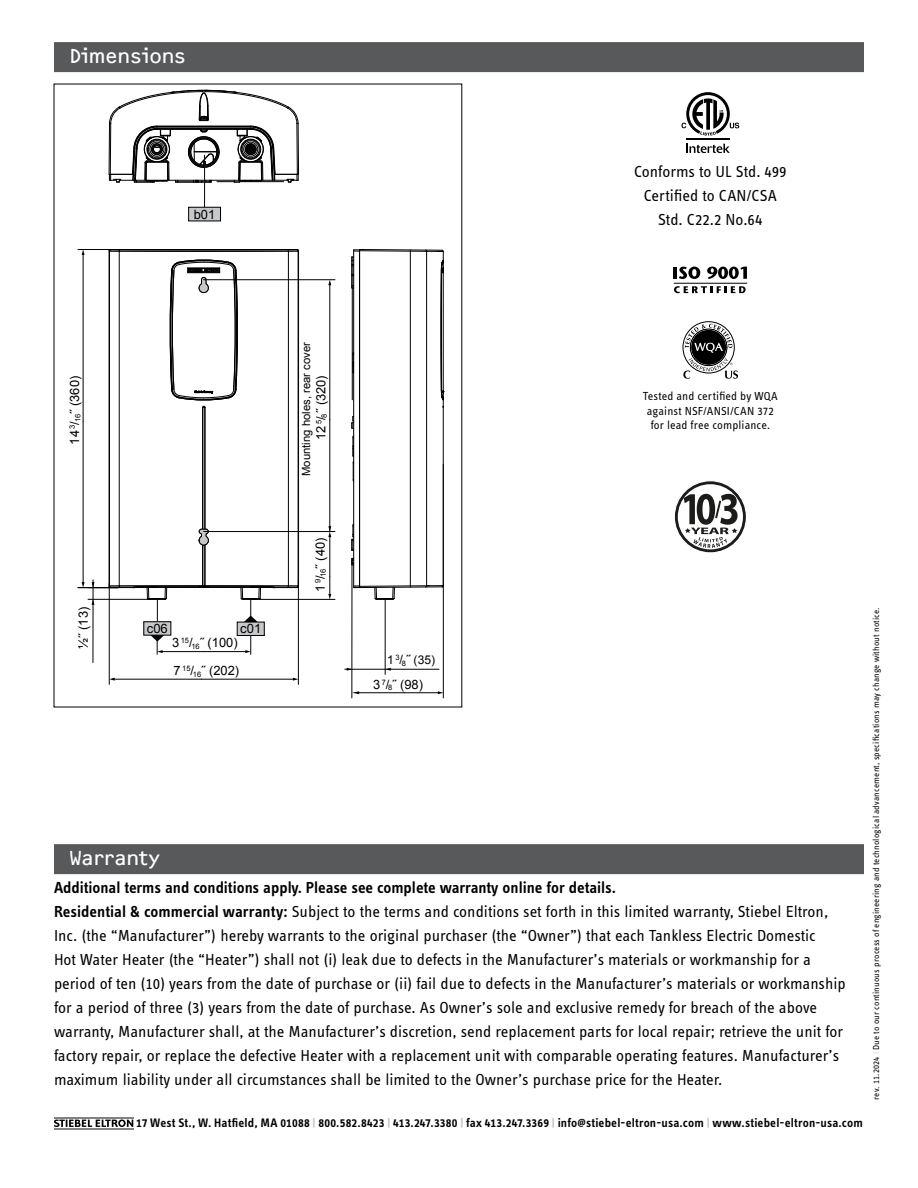
<style>
.page{position:relative;width:918px;height:1188px;background:#fff}
.page>*{position:absolute;margin:0;border:0;box-sizing:border-box;transform-origin:0 0}
.t1{font:21px "F2 FOCR Bczyk Com";letter-spacing:-.005em;color:#fff}
.t2{font:16.5px/24px "STE Info Text";color:#000}
.t3{font:12.9px "Arial";color:#000}
.t4{font:600 12.75px "STE Info Text";letter-spacing:.015em;color:#000}
.t5{font:12.15px "Arial";color:#000}
.t6{font:12px/14.4px "STE Info Text";letter-spacing:.01em;color:#000;text-align:center}
.t7{font:11.25px "Arial";color:#000}
.t8{font:9px "STE Info Text";letter-spacing:.02em;color:#000}
.s1{font-size:12.9px}
.s2{font-weight:600}
.s3{color:#bcbec0}
.s4{font-size:9px}
.s5{color:#d1d3d4}
</style>
<div class="page">
<hr style="left:54px;top:1117px;width:79px;height:1px;background:#808285">
<hr style="left:54px;top:1128px;width:79px;height:2px;background:#808285">
<svg style="left:54px;top:1119px;width:79px;height:8px"></svg>
<div style="left:54px;top:42px;width:810px;height:30px;background:#58595b"></div>
<svg style="left:686px;top:144px;width:44px;height:9px"></svg>
<hr style="left:686px;top:139px;width:44px;height:1px;background:#000">
<svg style="left:681px;top:92px;width:58px;height:44px"></svg>
<svg style="left:674px;top:267px;width:26px;height:12px"></svg>
<svg style="left:707px;top:267px;width:40px;height:12px"></svg>
<svg style="left:674px;top:286px;width:72px;height:7px"></svg>
<hr style="left:674px;top:283px;width:73px;height:1px;background:#000">
<svg style="left:683px;top:324px;width:55px;height:55px"></svg>
<div style="left:54px;top:844px;width:810px;height:30px;background:#58595b"></div>
<hr style="left:109px;top:583px;width:1px;height:101px;background:#000">
<hr style="left:298px;top:580px;width:1px;height:104px;background:#000">
<svg style="left:109px;top:678px;width:6px;height:3px"></svg>
<hr style="left:114px;top:679px;width:87px;height:1px;background:#000">
<svg style="left:293px;top:678px;width:5px;height:3px"></svg>
<hr style="left:201px;top:679px;width:92px;height:1px;background:#000">
<hr style="left:162px;top:651px;width:41px;height:1px;background:#000">
<svg style="left:245px;top:636px;width:7px;height:18px"></svg>
<hr style="left:203px;top:651px;width:43px;height:1px;background:#000">
<div style="left:237px;top:622px;width:27px;height:13px;background:#c7c8ca"></div>
<div style="left:237px;top:622px;width:27px;height:14px;border:1px solid #000"></div>
<div style="left:144px;top:622px;width:27px;height:13px;background:#c7c8ca"></div>
<svg style="left:150px;top:635px;width:14px;height:19px"></svg>
<hr style="left:352px;top:564px;width:1px;height:134px;background:#000">
<hr style="left:443px;top:464px;width:1px;height:234px;background:#000">
<svg style="left:352px;top:691px;width:7px;height:3px"></svg>
<hr style="left:359px;top:692px;width:45px;height:1px;background:#000">
<svg style="left:438px;top:691px;width:5px;height:3px"></svg>
<hr style="left:404px;top:692px;width:34px;height:1px;background:#000">
<hr style="left:385px;top:600px;width:1px;height:74px;background:#000">
<hr style="left:345px;top:669px;width:94px;height:1px;background:#000">
<hr style="left:78px;top:249px;width:102px;height:1px;background:#000">
<hr style="left:78px;top:587px;width:41px;height:1px;background:#000">
<hr style="left:83px;top:254px;width:1px;height:167px;background:#000">
<hr style="left:83px;top:421px;width:1px;height:162px;background:#000">
<hr style="left:88px;top:599px;width:63px;height:1px;background:#000">
<hr style="left:93px;top:580px;width:1px;height:82px;background:#000">
<hr style="left:298px;top:251px;width:1px;height:335px;background:#000">
<hr style="left:288px;top:251px;width:1px;height:335px;background:#000">
<hr style="left:205px;top:408px;width:1px;height:178px;background:#000">
<hr style="left:204px;top:408px;width:1px;height:178px;background:#000">
<hr style="left:203px;top:408px;width:1px;height:178px;background:#000">
<hr style="left:202px;top:408px;width:1px;height:178px;background:#000">
<hr style="left:119px;top:251px;width:1px;height:335px;background:#000">
<hr style="left:109px;top:251px;width:1px;height:335px;background:#000">
<hr style="left:443px;top:407px;width:1px;height:179px;background:#000">
<hr style="left:426px;top:251px;width:1px;height:335px;background:#000">
<hr style="left:410px;top:251px;width:1px;height:335px;background:#000">
<hr style="left:359px;top:250px;width:1px;height:337px;background:#000">
<hr style="left:353px;top:250px;width:1px;height:338px;background:#000">
<svg style="left:351px;top:524px;width:3px;height:27px"></svg>
<svg style="left:353px;top:435px;width:1px;height:47px"></svg>
<svg style="left:353px;top:585px;width:91px;height:15px"></svg>
<svg style="left:109px;top:249px;width:190px;height:3px"></svg>
<svg style="left:109px;top:585px;width:190px;height:43px"></svg>
<svg style="left:351px;top:558px;width:3px;height:8px"></svg>
<svg style="left:351px;top:416px;width:3px;height:13px"></svg>
<svg style="left:351px;top:249px;width:93px;height:159px"></svg>
<svg style="left:109px;top:90px;width:190px;height:93px"></svg>
<hr style="left:204px;top:154px;width:1px;height:60px;background:#fff">
<hr style="left:204px;top:155px;width:1px;height:59px;background:#000">
<div style="left:189px;top:207px;width:32px;height:14px;background:#c7c8ca"></div>
<div style="left:188px;top:207px;width:33px;height:14px;border:1px solid #000"></div>
<svg style="left:170px;top:259px;width:68px;height:149px"></svg>
<svg style="left:199px;top:529px;width:10px;height:17px"></svg>
<hr style="left:204px;top:279px;width:131px;height:1px;background:#000">
<hr style="left:330px;top:420px;width:1px;height:111px;background:#000">
<svg style="left:328px;top:280px;width:3px;height:5px"></svg>
<hr style="left:330px;top:285px;width:1px;height:135px;background:#000">
<hr style="left:253px;top:599px;width:82px;height:1px;background:#000">
<svg style="left:328px;top:576px;width:3px;height:23px"></svg>
<svg style="left:328px;top:526px;width:3px;height:11px"></svg>
<hr style="left:330px;top:536px;width:1px;height:40px;background:#000">
<hr style="left:204px;top:531px;width:131px;height:1px;background:#000">
<svg style="left:674px;top:481px;width:72px;height:72px"></svg>
<div style="left:674px;top:480px;width:73px;height:74px;border:1px solid #fff;border-radius:50%"></div>
<div style="left:681px;top:487px;width:59px;height:60px;background:#fff;border-radius:50%"></div>
<div style="left:678px;top:484px;width:65px;height:65px;border:6px solid #fff;border-radius:50%"></div>
<svg style="left:684px;top:494px;width:54px;height:54px"></svg>
<p class="t1" style="left:69px;top:44px;width:119px">Dimensions</p>
<p class="t3" style="left:194px;top:206px;width:23px">b01</p>
<p class="t2" style="left:634px;top:159px;width:154px;text-align:center">Conforms to UL Std. 499<br>Certified to CAN/CSA<br>Std. C22.2 No.64</p>
<p class="t3" style="left:66px;top:445px;width:70px;rotate:-90deg">14 <sup>3</sup>/<sub>16</sub>˝ (360)</p>
<p class="t7" style="left:299px;top:476px;width:135px;rotate:-90deg">Mounting holes, rear cover</p>
<p class="t3" style="left:313px;top:440px;width:66px;rotate:-90deg">12 <sup>5</sup>/<sub>8</sub>˝ (320)</p>
<p class="t6" style="left:643px;top:389px;width:137px">Tested and certified by WQA against NSF/ANSI/CAN 372 for lead free compliance.</p>
<p class="t3" style="left:75px;top:649px;width:43px;rotate:-90deg">½˝ (13)</p>
<p class="t3" style="left:147px;top:620px;width:22px">c06</p>
<p class="t3" style="left:240px;top:620px;width:22px">c01</p>
<p class="t3" style="left:174px;top:663px;width:67px">7 <sup>15</sup>/<sub>16</sub>˝ (202)</p>
<p class="t3" style="left:172px;top:634px;width:67px">3 <sup>15</sup>/<sub>16</sub>˝ (100)</p>
<p class="t3" style="left:312px;top:592px;width:56px;rotate:-90deg">1 <sup>9</sup>/<sub>16</sub>˝ (40)</p>
<p class="t5" style="left:387px;top:652px;width:49px">1 <sup>3</sup><span class="s1">/</span><sub>8</sub><span class="s1">˝</span> (35)</p>
<p class="t3" style="left:373px;top:676px;width:52px">3 <sup>7</sup>/<sub>8</sub>˝ (98)</p>
<p class="t1" style="left:69px;top:846px;width:93px">Warranty</p>
<p class="t2" style="left:54px;top:876px;width:793px"><span class="s2">Additional terms and conditions apply. Please see complete warranty online for details.<br>Residential &amp; commercial warranty:</span> Subject to the terms and conditions set forth in this limited warranty, Stiebel Eltron, Inc. (the “Manufacturer”) hereby warrants to the original purchaser (the “Owner”) that each Tankless Electric Domestic<br>Hot Water Heater (the “Heater”) shall not (i) leak due to defects in the Manufacturer’s materials or workmanship for a period of ten (10) years from the date of purchase or (ii) fail due to defects in the Manufacturer’s materials or workmanship for a period of three (3) years from the date of purchase. As Owner’s sole and exclusive remedy for breach of the above warranty, Manufacturer shall, at the Manufacturer’s discretion, send replacement parts for local repair; retrieve the unit for factory repair, or replace the defective Heater with a replacement unit with comparable operating features. Manufacturer’s maximum liability under all circumstances shall be limited to the Owner’s purchase price for the Heater.</p>
<p class="t4" style="left:136px;top:1115px;width:728px">17 West St., W. Hatfield, MA 01088 <span class="s3">|</span> 800.582.8423 <span class="s3">|</span> 413.247.3380 <span class="s3">|</span> fax 413.247.3369 <span class="s3">|</span> info<span class="s4">@</span>stiebel-eltron-usa.com <span class="s3">|</span> www.stiebel-eltron-usa.com</p>
<p class="t8" style="left:871px;top:1100px;width:494px;rotate:-90deg">rev. 11.2024 <span class="s5">|</span> Due to our continuous process of engineering and technological advancement, specifications may change without notice.</p>
</div>
